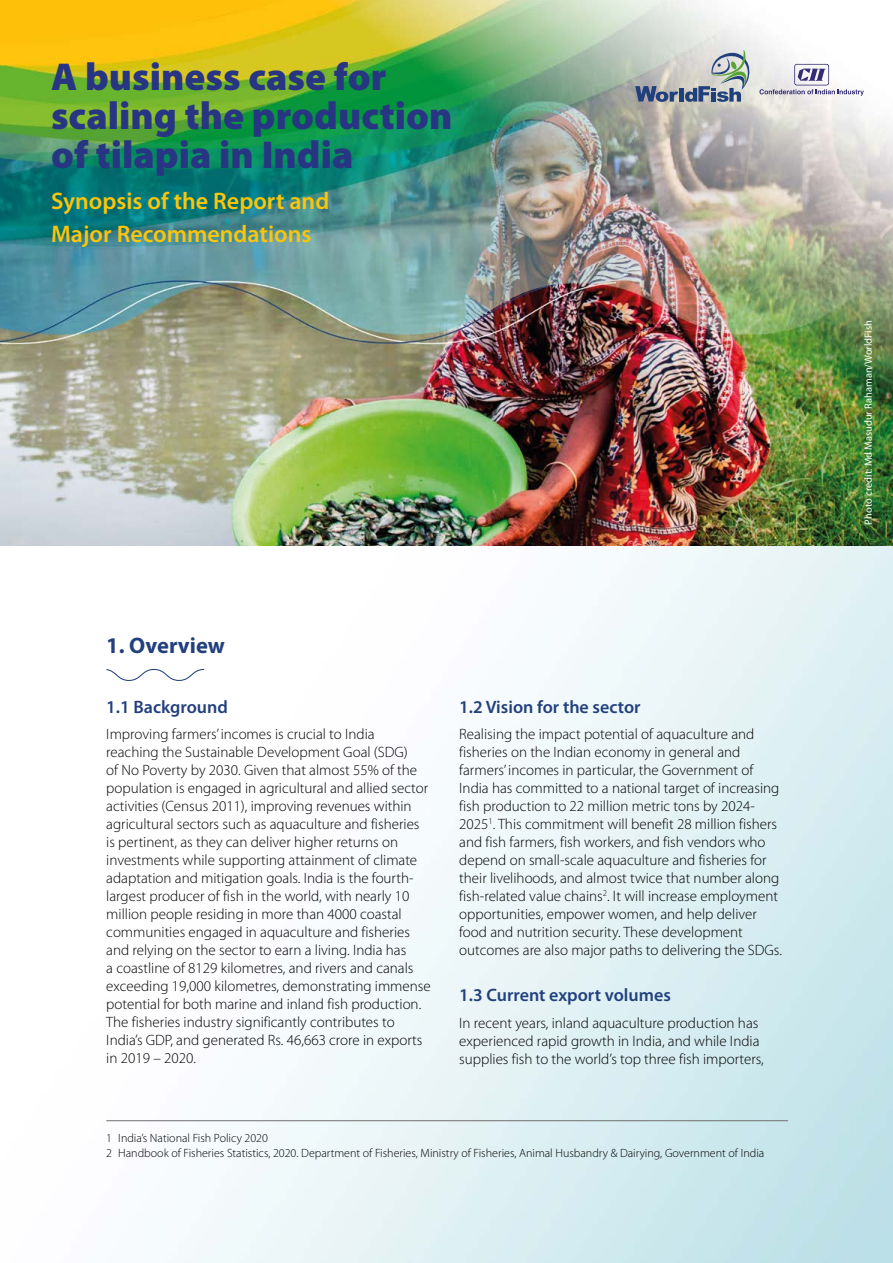
<style>
.page{position:relative;width:893px;height:1263px;background:#fff}
.page>*{position:absolute;margin:0;border:0;box-sizing:border-box;transform-origin:0 0}
.t1{font:900 39px/39px "Myriad Pro";color:#283583}
.t2{font:600 24px/33px "Myriad Pro";color:#fcc50a}
.t3{font:700 22.5px "Myriad Pro";color:#22407d}
.t4{font:600 18px "Myriad Pro";color:#22407d}
.t5{font:300 15px/18px "Myriad Pro";color:#000}
.t6{font:300 12px/14.4px "Myriad Pro";color:#000}
.t7{font:10.5px "Myriad Pro";color:#fff}
</style>
<div class="page">
<img style="left:0;top:545px;width:893px;height:718px">
<img style="left:0;top:0;width:893px;height:545px">
<hr style="left:680px;top:88px;width:4px;height:14px;background:#1f3f7d">
<svg style="left:635px;top:86px;width:43px;height:16px"></svg>
<svg style="left:685px;top:49px;width:68px;height:53px;background:#afb8bb"></svg>
<svg style="left:759px;top:64px;width:105px;height:32px"></svg>
<hr style="left:106px;top:1120px;width:682px;height:1px;background:#706f6f">
<svg style="left:105px;top:668px;width:100px;height:13px"></svg>
<h1 class="t1" style="left:51px;top:58px;width:403px">A business case for scaling the production of tilapia in India</h1>
<h2 class="t2" style="left:51px;top:185px;width:280px">Synopsis of the Report and<br>Major Recommendations</h2>
<h3 class="t3" style="left:106px;top:632px;width:120px">1. Overview</h3>
<p class="t4" style="left:106px;top:697px;width:123px">1.1 Background</p>
<p class="t5" style="left:106px;top:726px;width:326px">Improving farmers’ incomes is crucial to India reaching the Sustainable Development Goal (SDG)<br>of No Poverty by 2030. Given that almost 55% of the population is engaged in agricultural and allied sector activities (Census 2011), improving revenues within agricultural sectors such as aquaculture and fisheries is pertinent, as they can deliver higher returns on investments while supporting attainment of climate adaptation and mitigation goals. India is the fourth&shy;largest producer of fish in the world, with nearly 10 million people residing in more than 4000 coastal communities engaged in aquaculture and fisheries and relying on the sector to earn a living. India has<br>a coastline of 8129 kilometres, and rivers and canals exceeding 19,000 kilometres, demonstrating immense potential for both marine and inland fish production.<br>The fisheries industry significantly contributes to India’s GDP, and generated Rs. 46,663 crore in exports in 2019 – 2020.</p>
<p class="t4" style="left:459px;top:697px;width:183px">1.2 Vision for the sector</p>
<p class="t5" style="left:459px;top:725px;width:324px">Realising the impact potential of aquaculture and fisheries on the Indian economy in general and farmers’ incomes in particular, the Government of India has committed to a national target of increasing fish production to 22 million metric tons by 2024- 2025<sup>1</sup>. This commitment will benefit 28 million fishers and fish farmers, fish workers, and fish vendors who depend on small-scale aquaculture and fisheries for their livelihoods, and almost twice that number along fish-related value chains<sup>2</sup>. It will increase employment opportunities, empower women, and help deliver food and nutrition security. These development outcomes are also major paths to delivering the SDGs.</p>
<p class="t4" style="left:459px;top:985px;width:213px">1.3 Current export volumes</p>
<p class="t5" style="left:459px;top:1014px;width:306px">In recent years, inland aquaculture production has experienced rapid growth in India, and while India supplies fish to the world’s top three fish importers,</p>
<p class="t6" style="left:106px;top:1131px;width:659px">1 India’s National Fish Policy 2020<br>2 Handbook of Fisheries Statistics, 2020. Department of Fisheries, Ministry of Fisheries, Animal Husbandry &amp; Dairying, Government of India</p>
<p class="t7" style="left:863px;top:524px;width:206px;rotate:-90deg">Photo credit: Md Masudur Rahaman/WorldFish</p>
</div>
